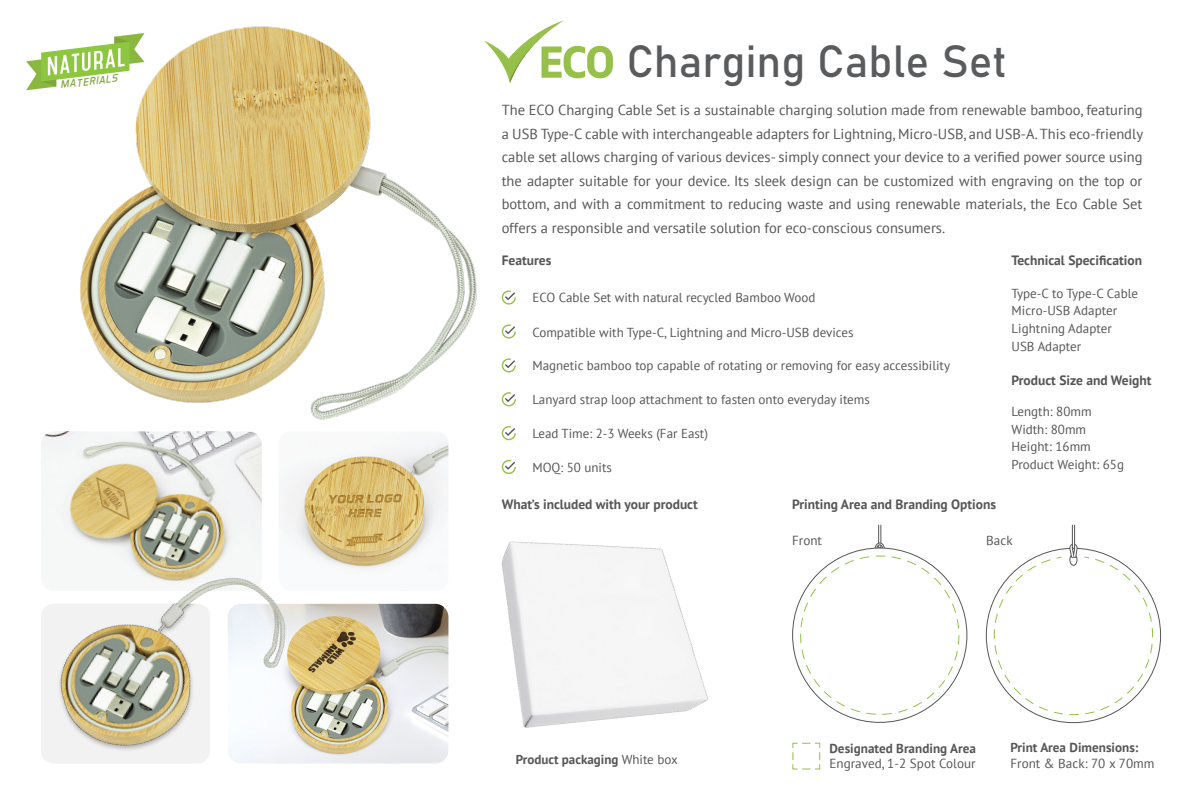
<style>
.page{position:relative;width:1200px;height:797px;background:#fff}
.page>*{position:absolute;margin:0;border:0;box-sizing:border-box;transform-origin:0 0}
.t1{font:44.45px "Bahnschrift";color:#5a5b5d}
.t2{font:14.5px/23.5px "PT Sans";color:#565656;text-align:justify}
.t3{font:700 13.5px "PT Sans";color:#565656}
.t4{font:13.1px "PT Sans";color:#565656}
.t5{font:700 13.1px "PT Sans";color:#565656}
.t6{font:13px/17.6px "PT Sans";color:#565656}
.t7{font:700 13px "PT Sans";color:#565656}
.t8{font:italic 10.85px "Aero Matics";color:#7fa63e}
.s1{font-weight:400}
</style>
<div class="page">
<svg style="left:504px;top:290px;width:12px;height:15px"></svg>
<svg style="left:504px;top:324px;width:12px;height:15px"></svg>
<svg style="left:504px;top:358px;width:12px;height:14px"></svg>
<svg style="left:504px;top:392px;width:12px;height:14px"></svg>
<svg style="left:504px;top:426px;width:11px;height:4px"></svg>
<img style="left:387px;top:430px;width:410px;height:334px">
<svg style="left:502px;top:460px;width:14px;height:14px"></svg>
<svg style="left:792px;top:742px;width:29px;height:28px"></svg>
<div style="left:878px;top:525px;width:3px;height:23px;background:#fff;border:1px solid #565656"></div>
<svg style="left:875px;top:542px;width:10px;height:5px"></svg>
<div style="left:793px;top:548px;width:174px;height:174px;background:#fff;border-radius:50%"></div>
<div style="left:1072px;top:525px;width:3px;height:24px;background:#fff;border:1px solid #565656"></div>
<svg style="left:993px;top:544px;width:161px;height:171px"></svg>
<svg style="left:504px;top:21px;width:109px;height:62px"></svg>
<img style="left:80px;top:26px;width:424px;height:422px">
<img style="left:41px;top:431px;width:221px;height:76px">
<img style="left:320px;top:604px;width:128px;height:159px">
<img style="left:279px;top:431px;width:169px;height:160px">
<img style="left:41px;top:507px;width:279px;height:256px">
<svg style="left:26px;top:33px;width:119px;height:57px"></svg>
<p class="t8" style="left:60px;top:79px;width:59px;rotate:-7deg">MATERIALS</p>
<h1 class="t1" style="left:626px;top:28px;width:382px">Charging Cable Set</h1>
<p class="t2" style="left:502px;top:98px;width:643px">The ECO Charging Cable Set is a sustainable charging solution made from renewable bamboo, featuring a USB Type-C cable with interchangeable adapters for Lightning, Micro-USB, and USB-A. This eco-friendly cable set allows charging of various devices- simply connect your device to a verified power source using the adapter suitable for your device. Its sleek design can be customized with engraving on the top or bottom, and with a commitment to reducing waste and using renewable materials, the Eco Cable Set offers a responsible and versatile solution for eco-conscious consumers.</p>
<p class="t3" style="left:502px;top:252px;width:51px">Features</p>
<p class="t6" style="left:532px;top:289px;width:284px">ECO Cable Set with natural recycled Bamboo Wood</p>
<p class="t6" style="left:532px;top:323px;width:323px">Compatible with Type-C, Lightning and Micro-USB devices</p>
<p class="t6" style="left:532px;top:356px;width:419px">Magnetic bamboo top capable of rotating or removing for easy accessibility</p>
<p class="t6" style="left:532px;top:390px;width:339px">Lanyard strap loop attachment to fasten onto everyday items</p>
<p class="t6" style="left:532px;top:424px;width:177px">Lead Time: 2-3 Weeks (Far East)</p>
<p class="t6" style="left:532px;top:458px;width:81px">MOQ: 50 units</p>
<p class="t3" style="left:1012px;top:252px;width:132px">Technical Specification</p>
<p class="t6" style="left:1012px;top:284px;width:128px">Type-C to Type-C Cable<br>Micro-USB Adapter<br>Lightning Adapter<br>USB Adapter</p>
<p class="t3" style="left:1012px;top:371px;width:142px">Product Size and Weight</p>
<p class="t6" style="left:1012px;top:402px;width:114px">Length: 80mm<br>Width: 80mm<br>Height: 16mm<br>Product Weight: 65g</p>
<p class="t3" style="left:502px;top:496px;width:198px">What’s included with your product</p>
<p class="t7" style="left:516px;top:751px;width:163px">Product packaging <span class="s1">White box</span></p>
<p class="t3" style="left:792px;top:496px;width:205px">Printing Area and Branding Options</p>
<p class="t4" style="left:792px;top:532px;width:31px">Front</p>
<p class="t4" style="left:986px;top:532px;width:28px">Back</p>
<p class="t5" style="left:829px;top:739px;width:148px">Designated Branding Area</p>
<p class="t4" style="left:829px;top:755px;width:148px">Engraved, 1-2 Spot Colour</p>
<p class="t5" style="left:1010px;top:739px;width:130px">Print Area Dimensions:</p>
<p class="t4" style="left:1010px;top:755px;width:146px">Front &amp; Back: 70 x 70mm</p>
</div>
